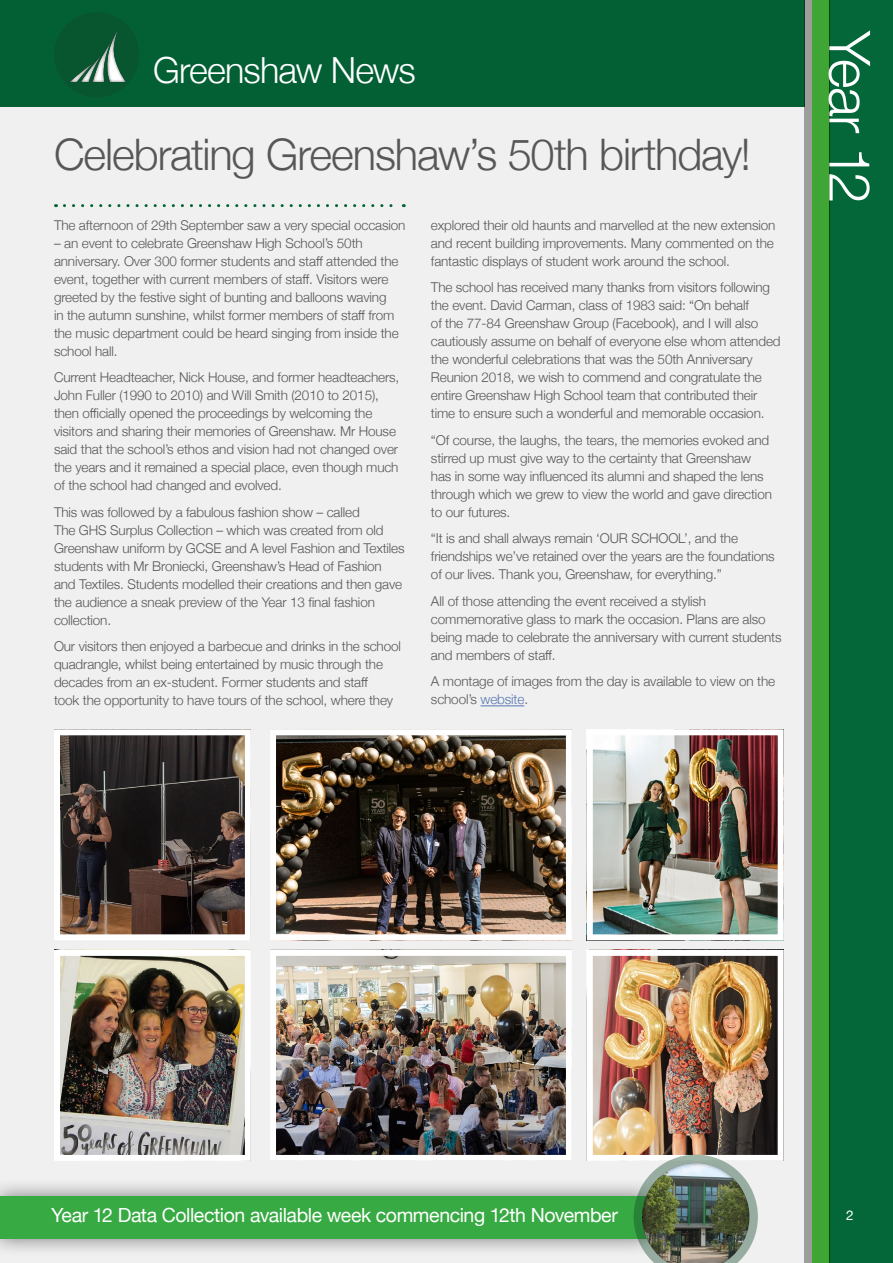
<style>
.page{position:relative;width:893px;height:1263px;background:#fff}
.page>*{position:absolute;margin:0;border:0;box-sizing:border-box;transform-origin:0 0}
.t1{font:300 57px "Helvetica Neue";color:#fff}
.t2{font:300 43.5px "Helvetica Neue";letter-spacing:-.025em;color:#575756}
.t3{font:300 36px "Helvetica Neue";letter-spacing:-.025em;color:#fff}
.t4{font:19.5px "Helvetica Neue";letter-spacing:-.02em;color:#fff}
.t5{font:300 13.5px/18px "Helvetica Neue";letter-spacing:-.01em;color:#575756}
.t6{font:13.5px "Helvetica Neue";color:#fff}
.s1{color:#5576af}
</style>
<div class="page">
<div style="left:0;top:0;width:804px;height:1263px;background:#f0f0f1"></div>
<div style="left:804px;top:0;width:9px;height:1263px;background:#9d9d9c"></div>
<div style="left:0;top:0;width:804px;height:106px;background:#036035"></div>
<div style="left:813px;top:0;width:17px;height:1263px;background:#3fa535"></div>
<div style="left:829px;top:0;width:64px;height:1263px;background:#046739"></div>
<div style="left:0;top:1177px;width:665px;height:80px;background:#000;opacity:.5"></div>
<div style="left:0;top:1196px;width:646px;height:43px;background:#38aa43"></div>
<div style="left:48px;top:13px;width:98px;height:86px;background:#000;opacity:.75"></div>
<svg style="left:64px;top:204px;width:340px;height:3px"></svg>
<hr style="left:480px;top:705px;width:44px;height:1px;background:#5576af">
<img style="left:61px;top:736px;width:183px;height:197px">
<div style="left:54px;top:729px;width:197px;height:211px;border:6px solid #fff"></div>
<img style="left:61px;top:957px;width:183px;height:197px">
<div style="left:54px;top:950px;width:197px;height:211px;border:6px solid #fff"></div>
<img style="left:277px;top:736px;width:288px;height:197px">
<div style="left:270px;top:729px;width:302px;height:211px;border:6px solid #fff"></div>
<img style="left:277px;top:957px;width:288px;height:197px">
<div style="left:270px;top:950px;width:302px;height:211px;border:6px solid #fff"></div>
<img style="left:594px;top:736px;width:183px;height:197px">
<div style="left:587px;top:729px;width:197px;height:211px;border:6px solid #fff"></div>
<img style="left:594px;top:957px;width:183px;height:197px">
<div style="left:587px;top:950px;width:197px;height:211px;border:6px solid #fff"></div>
<div style="left:629px;top:1152px;width:133px;height:111px;background:#000;opacity:.75"></div>
<h3 class="t3" style="left:153px;top:41px;width:264px">Greenshaw News</h3>
<h2 class="t2" style="left:54px;top:119px;width:699px">Celebrating Greenshaw’s 50th birthday!</h2>
<p class="t5" style="left:54px;top:215px;width:353px">The afternoon of 29th September saw a very special occasion</p>
<p class="t5" style="left:54px;top:233px;width:346px">– an event to celebrate Greenshaw High School’s 50th anniversary. Over 300 former students and staff attended the event, together with current members of staff. Visitors were greeted by the festive sight of bunting and balloons waving in the autumn sunshine, whilst former members of staff from the music department could be heard singing from inside the school hall.</p>
<p class="t5" style="left:54px;top:368px;width:347px">Current Headteacher, Nick House, and former headteachers, John Fuller (1990 to 2010) and Will Smith (2010 to 2015), then officially opened the proceedings by welcoming the visitors and sharing their memories of Greenshaw. Mr House said that the school’s ethos and vision had not changed over the years and it remained a special place, even though much of the school had changed and evolved.</p>
<p class="t5" style="left:54px;top:502px;width:352px">This was followed by a fabulous fashion show – called<br>The GHS Surplus Collection – which was created from old Greenshaw uniform by GCSE and A level Fashion and Textiles students with Mr Broniecki, Greenshaw’s Head of Fashion and Textiles. Students modelled their creations and then gave the audience a sneak preview of the Year 13 final fashion collection.</p>
<p class="t5" style="left:54px;top:637px;width:348px">Our visitors then enjoyed a barbecue and drinks in the school quadrangle, whilst being entertained by music through the decades from an ex-student. Former students and staff<br>took the opportunity to have tours of the school, where they</p>
<p class="t5" style="left:431px;top:215px;width:346px;text-align:justify">explored their old haunts and marvelled at the new extension and recent building improvements. Many commented on the fantastic displays of student work around the school.</p>
<p class="t5" style="left:431px;top:278px;width:351px">The school has received many thanks from visitors following the event. David Carman, class of 1983 said: “On behalf<br>of the 77-84 Greenshaw Group (Facebook), and I will also cautiously assume on behalf of everyone else whom attended the wonderful celebrations that was the 50th Anniversary Reunion 2018, we wish to commend and congratulate the entire Greenshaw High School team that contributed their time to ensure such a wonderful and memorable occasion.</p>
<p class="t5" style="left:431px;top:430px;width:342px">“Of course, the laughs, the tears, the memories evoked and stirred up must give way to the certainty that Greenshaw has in some way influenced its alumni and shaped the lens through which we grew to view the world and gave direction to our futures.</p>
<p class="t5" style="left:431px;top:529px;width:345px">“It is and shall always remain ‘OUR SCHOOL’, and the friendships we’ve retained over the years are the foundations of our lives. Thank you, Greenshaw, for everything.”</p>
<p class="t5" style="left:431px;top:591px;width:352px">All of those attending the event received a stylish commemorative glass to mark the occasion. Plans are also being made to celebrate the anniversary with current students and members of staff.</p>
<p class="t5" style="left:431px;top:672px;width:346px">A montage of images from the day is available to view on the school’s <span class="s1">website</span>.</p>
<h1 class="t1" style="left:896px;top:31px;width:174px;rotate:90deg">Year 12</h1>
<h3 class="t4" style="left:51px;top:1201px;width:568px">Year 12 Data Collection available week commencing 12th November</h3>
<p class="t6" style="left:846px;top:1205px;width:9px">2</p>
</div>
